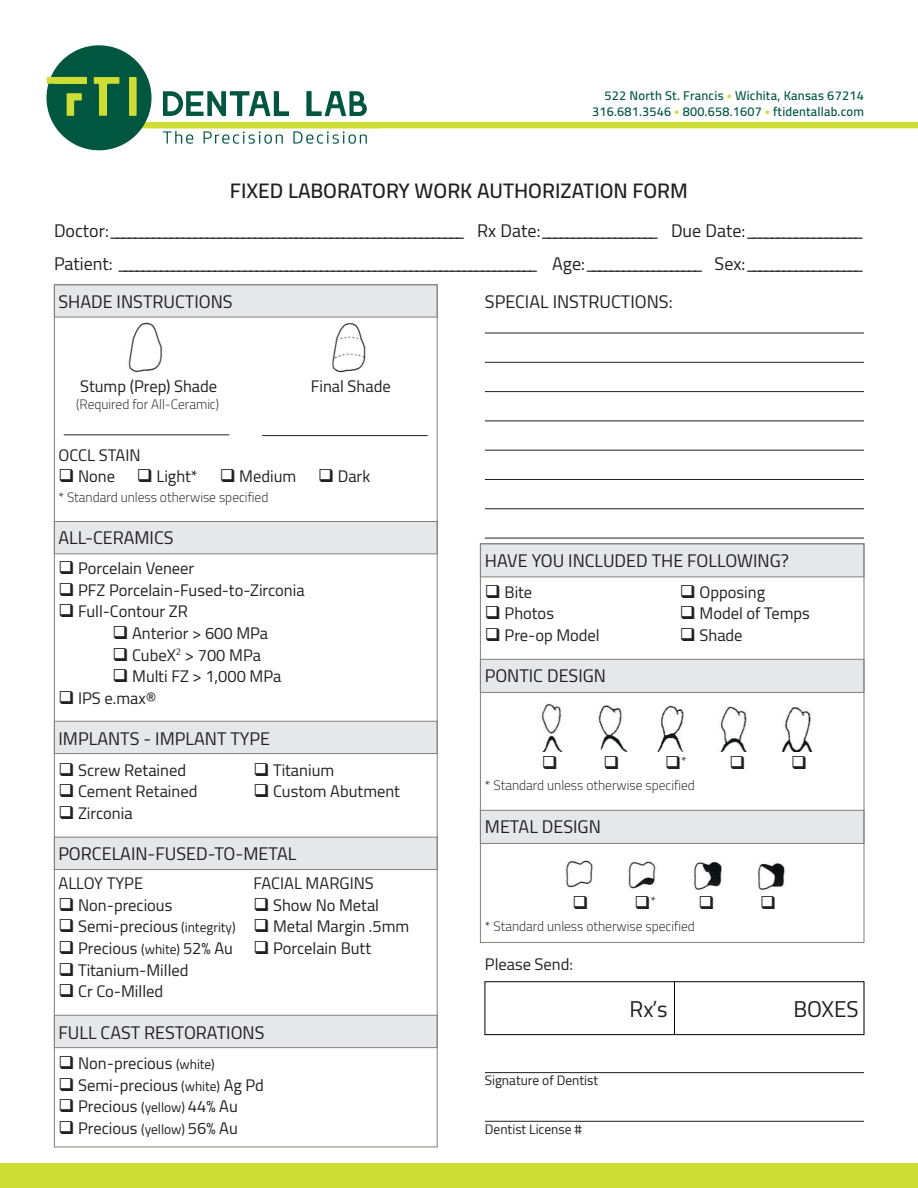
<style>
.page{position:relative;width:918px;height:1188px;background:#fff}
.page>*{position:absolute;margin:0;border:0;box-sizing:border-box;transform-origin:0 0}
.t1{font:22.5px "Cairo";letter-spacing:-.005em;color:#231f20}
.t2{font:600 21px "Cairo";color:#231f20}
.t3{font:18px "Cairo";color:#231f20}
.t4{font:16.5px "Cairo";color:#231f20}
.t5{font:300 13.5px "Cairo";color:#231f20}
.t6{font:13.5px "Cairo";color:#231f20}
.t7{font:600 12.75px "Cairo";letter-spacing:.02em;color:#005740}
.s1{font-family:"Myriad Pro";font-weight:700;font-size:14.1px;color:#ccde33}
.s2{font-size:13.5px}
</style>
<div class="page">
<div style="left:47px;top:45px;width:105px;height:105px;background:#00563f;border-radius:50%"></div>
<svg style="left:47px;top:77px;width:40px;height:39px"></svg>
<svg style="left:94px;top:77px;width:25px;height:39px"></svg>
<svg style="left:129px;top:77px;width:8px;height:39px"></svg>
<svg style="left:163px;top:91px;width:126px;height:25px"></svg>
<svg style="left:306px;top:91px;width:61px;height:25px"></svg>
<svg style="left:124px;top:122px;width:794px;height:22px"></svg>
<div style="left:0;top:1163px;width:918px;height:25px;background:#ccde33"></div>
<div style="left:54px;top:521px;width:384px;height:33px;background:#e6e7e9;border:1px solid #867f7c"></div>
<div style="left:54px;top:721px;width:384px;height:33px;background:#e6e7e9;border:1px solid #867f7c"></div>
<div style="left:54px;top:837px;width:384px;height:33px;background:#e6e7e9;border:1px solid #867f7c"></div>
<div style="left:54px;top:1015px;width:384px;height:33px;background:#e6e7e9;border:1px solid #867f7c"></div>
<img style="left:119px;top:317px;width:263px;height:56px">
<div style="left:54px;top:284px;width:384px;height:33px;background:#e6e7e9"></div>
<hr style="left:64px;top:434px;width:165px;height:1px;background:#231f20">
<hr style="left:262px;top:435px;width:166px;height:1px;background:#231f20">
<div style="left:480px;top:659px;width:384px;height:34px;background:#e6e7e9;border:1px solid #867f7c"></div>
<div style="left:480px;top:543px;width:384px;height:34px;background:#e6e7e9;border:1px solid #867f7c"></div>
<div style="left:480px;top:810px;width:384px;height:34px;background:#e6e7e9;border:1px solid #867f7c"></div>
<hr style="left:485px;top:333px;width:379px;height:1px;background:#231f20">
<hr style="left:485px;top:362px;width:379px;height:1px;background:#231f20">
<img style="left:541px;top:704px;width:272px;height:47px">
<hr style="left:485px;top:391px;width:379px;height:1px;background:#231f20">
<hr style="left:485px;top:421px;width:379px;height:1px;background:#231f20">
<hr style="left:485px;top:450px;width:379px;height:1px;background:#231f20">
<hr style="left:485px;top:479px;width:379px;height:1px;background:#231f20">
<hr style="left:485px;top:508px;width:379px;height:1px;background:#231f20">
<hr style="left:485px;top:538px;width:379px;height:1px;background:#231f20">
<img style="left:565px;top:860px;width:220px;height:30px">
<div style="left:485px;top:981px;width:379px;height:54px;border:1px solid #000"></div>
<hr style="left:674px;top:981px;width:1px;height:54px;background:#000">
<hr style="left:485px;top:1072px;width:379px;height:1px;background:#231f20">
<hr style="left:485px;top:1121px;width:379px;height:1px;background:#231f20">
<div style="left:480px;top:543px;width:384px;height:400px;border:1px solid #867f7c"></div>
<p class="t7" style="left:604px;top:84px;width:261px">522 North St. Francis <span class="s1">•</span> Wichita, Kansas 67214</p>
<p class="t7" style="left:592px;top:101px;width:273px">316.681.3546 <span class="s1">•</span> 800.658.1607 <span class="s1">•</span> ftidentallab.com</p>
<p class="t2" style="left:230px;top:172px;width:460px">FIXED LABORATORY WORK AUTHORIZATION FORM</p>
<p class="t3" style="left:54px;top:214px;width:812px">D o c t o r : ___________________________________________________________ R x D a t e : ___________________ D u e D a t e : ___________________</p>
<p class="t3" style="left:54px;top:247px;width:812px">P a t i e n t : ______________________________________________________________________ A g e : ___________________ S e x : ___________________</p>
<p class="t3" style="left:58px;top:286px;width:176px">SHADE INSTRUCTIONS</p>
<p class="t4" style="left:80px;top:373px;width:138px">Stump (Prep) Shade</p>
<p class="t4" style="left:311px;top:373px;width:81px">Final Shade</p>
<p class="t5" style="left:76px;top:393px;width:144px">(Required for All-Ceramic)</p>
<p class="t4" style="left:58px;top:441px;width:84px">OCCL STAIN</p>
<p class="t4" style="left:58px;top:463px;width:313px">❑ None ❑ Light* ❑ Medium ❑ Dark</p>
<p class="t5" style="left:58px;top:486px;width:211px">* Standard unless otherwise specified</p>
<p class="t3" style="left:58px;top:522px;width:117px">ALL-CERAMICS</p>
<p class="t4" style="left:58px;top:555px;width:137px">❑ Porcelain Veneer</p>
<p class="t4" style="left:58px;top:576px;width:248px">❑ PFZ Porcelain-Fused-to-Zirconia</p>
<p class="t4" style="left:58px;top:598px;width:131px">❑ Full-Contour ZR</p>
<p class="t4" style="left:112px;top:619px;width:157px">❑ Anterior &gt; 600 MPa</p>
<p class="t4" style="left:112px;top:641px;width:150px">❑ CubeX<sup>2</sup> &gt; 700 MPa</p>
<p class="t4" style="left:112px;top:663px;width:170px">❑ Multi FZ &gt; 1,000 MPa</p>
<p class="t4" style="left:58px;top:684px;width:99px">❑ IPS e.max®</p>
<p class="t3" style="left:58px;top:724px;width:213px">IMPLANTS - IMPLANT TYPE</p>
<p class="t4" style="left:58px;top:756px;width:129px">❑ Screw Retained</p>
<p class="t4" style="left:254px;top:756px;width:82px">❑ Titanium</p>
<p class="t4" style="left:58px;top:778px;width:141px">❑ Cement Retained</p>
<p class="t4" style="left:254px;top:778px;width:148px">❑ Custom Abutment</p>
<p class="t4" style="left:58px;top:799px;width:76px">❑ Zirconia</p>
<p class="t3" style="left:58px;top:839px;width:239px">PORCELAIN-FUSED-TO-METAL</p>
<p class="t4" style="left:58px;top:870px;width:86px">ALLOY TYPE</p>
<p class="t4" style="left:253px;top:870px;width:122px">FACIAL MARGINS</p>
<p class="t4" style="left:58px;top:891px;width:115px">❑ Non-precious</p>
<p class="t4" style="left:254px;top:891px;width:127px">❑ Show No Metal</p>
<p class="t4" style="left:58px;top:913px;width:352px">❑ Semi-precious <span class="s2">(integrity)</span> ❑ Metal Margin .5mm</p>
<p class="t4" style="left:58px;top:934px;width:314px">❑ Precious <span class="s2">(white)</span> 52% Au ❑ Porcelain Butt</p>
<p class="t4" style="left:58px;top:956px;width:132px">❑ Titanium-Milled</p>
<p class="t4" style="left:58px;top:978px;width:106px">❑ Cr Co-Milled</p>
<p class="t3" style="left:58px;top:1017px;width:207px">FULL CAST RESTORATIONS</p>
<p class="t4" style="left:58px;top:1050px;width:158px">❑ Non-precious <span class="s2">(white)</span></p>
<p class="t4" style="left:58px;top:1071px;width:207px">❑ Semi-precious <span class="s2">(white)</span> Ag Pd</p>
<p class="t4" style="left:58px;top:1093px;width:181px">❑ Precious <span class="s2">(yellow)</span> 44% Au</p>
<p class="t4" style="left:58px;top:1114px;width:181px">❑ Precious <span class="s2">(yellow)</span> 56% Au</p>
<p class="t3" style="left:485px;top:286px;width:189px">SPECIAL INSTRUCTIONS:</p>
<p class="t3" style="left:485px;top:546px;width:305px">HAVE YOU INCLUDED THE FOLLOWING?</p>
<p class="t4" style="left:485px;top:578px;width:49px">❑ Bite</p>
<p class="t4" style="left:680px;top:578px;width:87px">❑ Opposing</p>
<p class="t4" style="left:485px;top:600px;width:71px">❑ Photos</p>
<p class="t4" style="left:680px;top:600px;width:132px">❑ Model of Temps</p>
<p class="t4" style="left:485px;top:621px;width:116px">❑ Pre-op Model</p>
<p class="t4" style="left:680px;top:621px;width:64px">❑ Shade</p>
<p class="t3" style="left:485px;top:661px;width:123px">PONTIC DESIGN</p>
<p class="t5" style="left:665px;top:750px;width:23px">❑*</p>
<p class="t5" style="left:485px;top:774px;width:211px">* Standard unless otherwise specified</p>
<p class="t3" style="left:485px;top:812px;width:117px">METAL DESIGN</p>
<p class="t5" style="left:634px;top:890px;width:23px">❑*</p>
<p class="t5" style="left:485px;top:915px;width:211px">* Standard unless otherwise specified</p>
<p class="t4" style="left:485px;top:951px;width:90px">Please Send:</p>
<p class="t6" style="left:485px;top:1069px;width:115px">Signature of Dentist</p>
<p class="t6" style="left:485px;top:1118px;width:99px">Dentist License #</p>
<p class="t1" style="left:630px;top:990px;width:40px">Rx’s</p>
<p class="t1" style="left:794px;top:990px;width:67px">BOXES</p>
</div>
